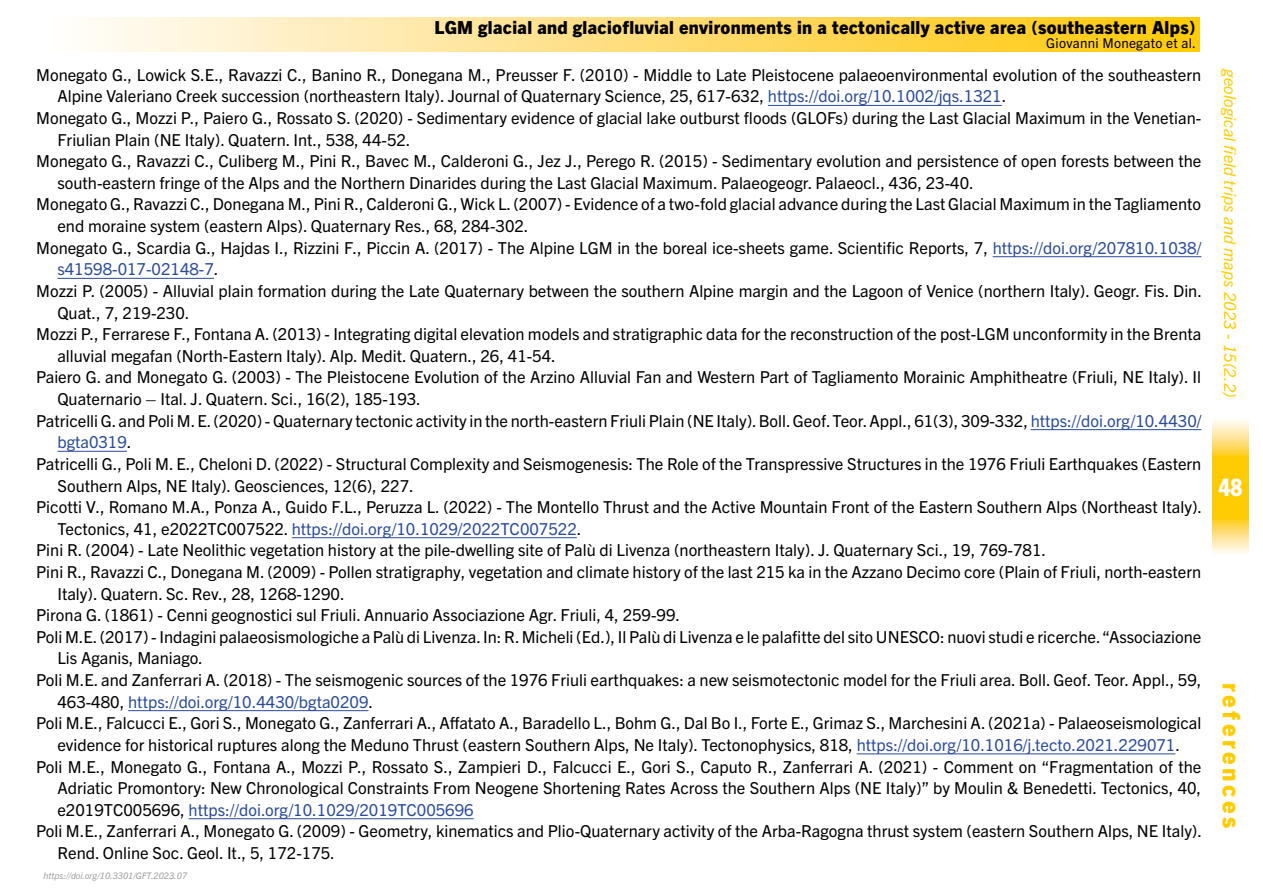
<style>
.page{position:relative;width:1263px;height:893px;background:#fff}
.page>*{position:absolute;margin:0;border:0;box-sizing:border-box;transform-origin:0 0}
.t1{font:800 24px "Trade Gothic Next LT Pro";letter-spacing:.15em;color:#fc0}
.t2{font:800 condensed 24px "Trade Gothic Next LT Pro";color:#fff}
.t3{font:800 18px "Trade Gothic Next LT Pro";letter-spacing:.02em;color:#000}
.t4{font:16.5px "Trade Gothic Next LT Pro";color:#000}
.t5{font:16.5px "Trade Gothic Next LT Pro";color:#2a4b9b}
.t6{font:italic 16.5px "Trade Gothic Next LT Pro";letter-spacing:.01em;color:#fc0}
.t7{font:13.5px "Trade Gothic Next LT Pro";letter-spacing:.02em;color:#000}
.t8{font:italic 9px "Trade Gothic Next LT Pro";color:#9d9d9c}
.s1{color:#2a4b9b}
.s2{color:#000}
</style>
<div class="page">
<div style="left:38px;top:17px;width:1162px;height:34px;background:linear-gradient(to right,#fffbfe,#ffc603)"></div>
<svg style="left:1212px;top:420px;width:37px;height:134px"></svg>
<hr style="left:768px;top:105px;width:234px;height:1px;background:#2a4b9b">
<hr style="left:993px;top:256px;width:208px;height:1px;background:#2a4b9b">
<hr style="left:57px;top:278px;width:157px;height:1px;background:#2a4b9b">
<hr style="left:1030px;top:429px;width:171px;height:1px;background:#2a4b9b">
<hr style="left:57px;top:451px;width:70px;height:1px;background:#2a4b9b">
<hr style="left:292px;top:537px;width:285px;height:1px;background:#2a4b9b">
<hr style="left:128px;top:710px;width:240px;height:1px;background:#2a4b9b">
<hr style="left:857px;top:753px;width:318px;height:1px;background:#2a4b9b">
<hr style="left:189px;top:818px;width:285px;height:1px;background:#2a4b9b">
<p class="t3" style="left:434px;top:15px;width:763px">LGM glacial and glaciofluvial environments in a tectonically active area (southeastern Alps)</p>
<p class="t7" style="left:1046px;top:33px;width:151px">Giovanni Monegato et al.</p>
<p class="t4" style="left:36px;top:63px;width:1166px">Monegato G., Lowick S.E., Ravazzi C., Banino R., Donegana M., Preusser F. (2010) - Middle to Late Pleistocene palaeoenvironmental evolution of the southeastern</p>
<p class="t4" style="left:57px;top:85px;width:950px">Alpine Valeriano Creek succession (northeastern Italy). Journal of Quaternary Science, 25, 617-632, <span class="s1">https://doi.org/10.1002/jqs.1321</span>.</p>
<p class="t4" style="left:36px;top:107px;width:1166px">Monegato G., Mozzi P., Paiero G., Rossato S. (2020) - Sedimentary evidence of glacial lake outburst floods (GLOFs) during the Last Glacial Maximum in the Venetian-</p>
<p class="t4" style="left:57px;top:128px;width:355px">Friulian Plain (NE Italy). Quatern. Int., 538, 44-52.</p>
<p class="t4" style="left:36px;top:150px;width:1167px">Monegato G., Ravazzi C., Culiberg M., Pini R., Bavec M., Calderoni G., Jez J., Perego R. (2015) - Sedimentary evolution and persistence of open forests between the</p>
<p class="t4" style="left:57px;top:171px;width:918px">south-eastern fringe of the Alps and the Northern Dinarides during the Last Glacial Maximum. Palaeogeogr. Palaeocl., 436, 23-40.</p>
<p class="t4" style="left:36px;top:193px;width:1166px">Monegato G., Ravazzi C., Donegana M., Pini R., Calderoni G., Wick L. (2007) - Evidence of a two-fold glacial advance during the Last Glacial Maximum in the Tagliamento</p>
<p class="t4" style="left:57px;top:215px;width:473px">end moraine system (eastern Alps). Quaternary Res., 68, 284-302.</p>
<p class="t4" style="left:36px;top:236px;width:1167px">Monegato G., Scardia G., Hajdas I., Rizzini F., Piccin A. (2017) - The Alpine LGM in the boreal ice-sheets game. Scientific Reports, 7, <span class="s1">https://doi.org/207810.1038/</span></p>
<p class="t5" style="left:57px;top:258px;width:163px">s41598-017-02148-7<span class="s2">.</span></p>
<p class="t4" style="left:36px;top:279px;width:1167px">Mozzi P. (2005) - Alluvial plain formation during the Late Quaternary between the southern Alpine margin and the Lagoon of Venice (northern Italy). Geogr. Fis. Din.</p>
<p class="t4" style="left:57px;top:301px;width:134px">Quat., 7, 219-230.</p>
<p class="t4" style="left:36px;top:323px;width:1167px">Mozzi P., Ferrarese F., Fontana A. (2013) - Integrating digital elevation models and stratigraphic data for the reconstruction of the post-LGM unconformity in the Brenta</p>
<p class="t4" style="left:57px;top:344px;width:500px">alluvial megafan (North-Eastern Italy). Alp. Medit. Quatern., 26, 41-54.</p>
<p class="t4" style="left:36px;top:366px;width:1166px">Paiero G. and Monegato G. (2003) - The Pleistocene Evolution of the Arzino Alluvial Fan and Western Part of Tagliamento Morainic Amphitheatre (Friuli, NE Italy). Il</p>
<p class="t4" style="left:57px;top:388px;width:365px">Quaternario – Ital. J. Quatern. Sci., 16(2), 185-193.</p>
<p class="t4" style="left:36px;top:409px;width:1167px">Patricelli G. and Poli M. E. (2020) - Quaternary tectonic activity in the north-eastern Friuli Plain (NE Italy). Boll. Geof. Teor. Appl., 61(3), 309-332, <span class="s1">https://doi.org/10.4430/</span></p>
<p class="t5" style="left:57px;top:431px;width:76px">bgta0319<span class="s2">.</span></p>
<p class="t4" style="left:36px;top:452px;width:1167px">Patricelli G., Poli M. E., Cheloni D. (2022) - Structural Complexity and Seismogenesis: The Role of the Transpressive Structures in the 1976 Friuli Earthquakes (Eastern</p>
<p class="t4" style="left:57px;top:474px;width:358px">Southern Alps, NE Italy). Geosciences, 12(6), 227.</p>
<p class="t4" style="left:36px;top:496px;width:1167px">Picotti V., Romano M.A., Ponza A., Guido F.L., Peruzza L. (2022) - The Montello Thrust and the Active Mountain Front of the Eastern Southern Alps (Northeast Italy).</p>
<p class="t5" style="left:57px;top:517px;width:526px"><span class="s2">Tectonics, 41, e2022TC007522.</span> https://doi.org/10.1029/2022TC007522<span class="s2">.</span></p>
<p class="t4" style="left:36px;top:539px;width:1011px">Pini R. (2004) - Late Neolithic vegetation history at the pile-dwelling site of Palù di Livenza (northeastern Italy). J. Quaternary Sci., 19, 769-781.</p>
<p class="t4" style="left:36px;top:560px;width:1166px">Pini R., Ravazzi C., Donegana M. (2009) - Pollen stratigraphy, vegetation and climate history of the last 215 ka in the Azzano Decimo core (Plain of Friuli, north-eastern</p>
<p class="t4" style="left:57px;top:582px;width:289px">Italy). Quatern. Sc. Rev., 28, 1268-1290.</p>
<p class="t4" style="left:36px;top:604px;width:645px">Pirona G. (1861) - Cenni geognostici sul Friuli. Annuario Associazione Agr. Friuli, 4, 259-99.</p>
<p class="t4" style="left:36px;top:625px;width:1167px">Poli M.E. (2017) - Indagini palaeosismologiche a Palù di Livenza. In: R. Micheli (Ed.), Il Palù di Livenza e le palafitte del sito UNESCO: nuovi studi e ricerche. “Associazione</p>
<p class="t4" style="left:57px;top:647px;width:147px">Lis Aganis, Maniago.</p>
<p class="t4" style="left:36px;top:669px;width:1167px">Poli M.E. and Zanferrari A. (2018) - The seismogenic sources of the 1976 Friuli earthquakes: a new seismotectonic model for the Friuli area. Boll. Geof. Teor. Appl., 59,</p>
<p class="t5" style="left:57px;top:690px;width:317px"><span class="s2">463-480,</span> https://doi.org/10.4430/bgta0209<span class="s2">.</span></p>
<p class="t4" style="left:36px;top:712px;width:1167px">Poli M.E., Falcucci E., Gori S., Monegato G., Zanferrari A., Affatato A., Baradello L., Bohm G., Dal Bo I., Forte E., Grimaz S., Marchesini A. (2021a) - Palaeoseismological</p>
<p class="t4" style="left:57px;top:733px;width:1124px">evidence for historical ruptures along the Meduno Thrust (eastern Southern Alps, Ne Italy). Tectonophysics, 818, <span class="s1">https://doi.org/10.1016/j.tecto.2021.229071</span>.</p>
<p class="t4" style="left:36px;top:755px;width:1167px">Poli M.E., Monegato G., Fontana A., Mozzi P., Rossato S., Zampieri D., Falcucci E., Gori S., Caputo R., Zanferrari A. (2021) - Comment on “Fragmentation of the</p>
<p class="t4" style="left:57px;top:777px;width:1145px">Adriatic Promontory: New Chronological Constraints From Neogene Shortening Rates Across the Southern Alps (NE Italy)” by Moulin &amp; Benedetti. Tectonics, 40,</p>
<p class="t5" style="left:57px;top:798px;width:418px"><span class="s2">e2019TC005696,</span> https://doi.org/10.1029/2019TC005696</p>
<p class="t4" style="left:36px;top:820px;width:1167px">Poli M.E., Zanferrari A., Monegato G. (2009) - Geometry, kinematics and Plio-Quaternary activity of the Arba-Ragogna thrust system (eastern Southern Alps, NE Italy).</p>
<p class="t4" style="left:57px;top:841px;width:279px">Rend. Online Soc. Geol. It., 5, 172-175.</p>
<p class="t8" style="left:44px;top:870px;width:145px">https://doi.org/10.3301/GFT.2023.07</p>
<p class="t6" style="left:1242px;top:69px;width:331px;rotate:90deg">geological field trips and maps 2023 - 15(2.2)</p>
<h1 class="t2" style="left:1219px;top:471px;width:25px">48</h1>
<h1 class="t1" style="left:1248px;top:683px;width:147px;rotate:90deg">references</h1>
</div>
